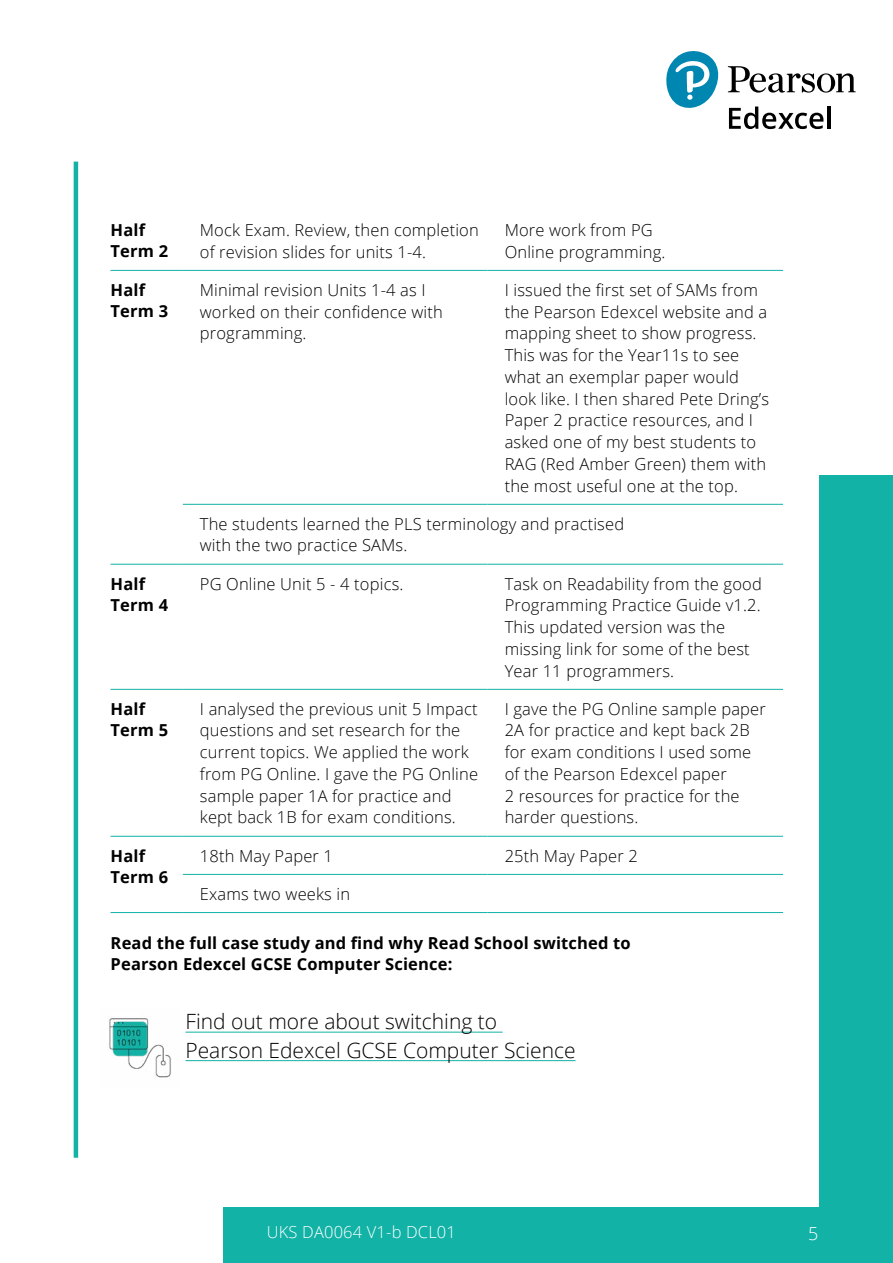
<style>
.page{position:relative;width:893px;height:1263px;background:#fff}
.page>*{position:absolute;margin:0;border:0;box-sizing:border-box;transform-origin:0 0}
.t1{font:300 21px/28.5px "Open Sans";color:#000}
.t2{font:300 18px "Open Sans";color:#fff}
.t3{font:300 16.5px/21.8px "Open Sans";letter-spacing:.01em;color:#000}
.t4{font:700 16.5px/21px "Open Sans";letter-spacing:.01em;color:#000}
.t5{font:300 16.5px "Open Sans";letter-spacing:.01em;color:#fff}
</style>
<div class="page">
<div style="left:223px;top:475px;width:670px;height:788px;background:#12b2a6"></div>
<div style="left:111px;top:210px;width:708px;height:996px;background:#fff"></div>
<hr style="left:185px;top:1032px;width:318px;height:1px;background:#12b2a6">
<hr style="left:185px;top:1060px;width:391px;height:1px;background:#12b2a6">
<hr style="left:111px;top:270px;width:72px;height:1px;background:#12b2a6">
<hr style="left:183px;top:270px;width:305px;height:1px;background:#12b2a6">
<hr style="left:488px;top:270px;width:295px;height:1px;background:#12b2a6">
<hr style="left:183px;top:504px;width:305px;height:1px;background:#12b2a6">
<hr style="left:488px;top:504px;width:295px;height:1px;background:#12b2a6">
<hr style="left:111px;top:564px;width:72px;height:1px;background:#12b2a6">
<hr style="left:183px;top:564px;width:305px;height:1px;background:#12b2a6">
<hr style="left:488px;top:564px;width:295px;height:1px;background:#12b2a6">
<hr style="left:111px;top:689px;width:72px;height:1px;background:#12b2a6">
<hr style="left:183px;top:689px;width:305px;height:1px;background:#12b2a6">
<hr style="left:488px;top:689px;width:295px;height:1px;background:#12b2a6">
<hr style="left:111px;top:836px;width:72px;height:1px;background:#12b2a6">
<hr style="left:111px;top:912px;width:72px;height:1px;background:#12b2a6">
<hr style="left:183px;top:836px;width:305px;height:1px;background:#12b2a6">
<hr style="left:488px;top:836px;width:295px;height:1px;background:#12b2a6">
<hr style="left:183px;top:874px;width:305px;height:1px;background:#12b2a6">
<hr style="left:488px;top:874px;width:295px;height:1px;background:#12b2a6">
<hr style="left:183px;top:912px;width:305px;height:1px;background:#12b2a6">
<hr style="left:488px;top:912px;width:295px;height:1px;background:#12b2a6">
<hr style="left:74px;top:162px;width:4px;height:996px;background:#12b2a6">
<svg style="left:666px;top:51px;width:53px;height:57px"></svg>
<svg style="left:728px;top:66px;width:128px;height:27px"></svg>
<svg style="left:729px;top:107px;width:94px;height:22px"></svg>
<hr style="left:827px;top:107px;width:4px;height:22px;background:#000">
<img style="left:109px;top:1018px;width:62px;height:60px">
<p class="t4" style="left:111px;top:219px;width:59px">Half<br>Term 2</p>
<p class="t3" style="left:200px;top:219px;width:280px">Mock Exam. Review, then completion of revision slides for units 1-4.</p>
<p class="t3" style="left:505px;top:219px;width:162px">More work from PG<br>Online programming.</p>
<p class="t4" style="left:111px;top:279px;width:59px">Half<br>Term 3</p>
<p class="t3" style="left:200px;top:278px;width:245px">Minimal revision Units 1-4 as I worked on their confidence with programming.</p>
<p class="t3" style="left:505px;top:278px;width:266px">I issued the first set of SAMs from the Pearson Edexcel website and a mapping sheet to show progress.<br>This was for the Year11s to see what an exemplar paper would look like. I then shared Pete Dring’s<br>Paper 2 practice resources, and I asked one of my best students to<br>RAG (Red Amber Green) them with the most useful one at the top.</p>
<p class="t3" style="left:200px;top:512px;width:426px">The students learned the PLS terminology and practised with the two practice SAMs.</p>
<p class="t4" style="left:111px;top:573px;width:59px">Half<br>Term 4</p>
<p class="t3" style="left:200px;top:572px;width:205px">PG Online Unit 5 - 4 topics.</p>
<p class="t3" style="left:505px;top:572px;width:259px">Task on Readability from the good<br>Programming Practice Guide v1.2.<br>This updated version was the missing link for some of the best<br>Year 11 programmers.</p>
<p class="t4" style="left:111px;top:698px;width:59px">Half<br>Term 5</p>
<p class="t3" style="left:200px;top:697px;width:280px">I analysed the previous unit 5 Impact questions and set research for the current topics. We applied the work from PG Online. I gave the PG Online sample paper 1A for practice and kept back 1B for exam conditions.</p>
<p class="t3" style="left:505px;top:697px;width:263px">I gave the PG Online sample paper<br>2A for practice and kept back 2B for exam conditions I used some of the Pearson Edexcel paper<br>2 resources for practice for the harder questions.</p>
<p class="t4" style="left:111px;top:845px;width:59px">Half<br>Term 6</p>
<p class="t3" style="left:200px;top:844px;width:135px">18th May Paper 1</p>
<p class="t3" style="left:505px;top:844px;width:135px">25th May Paper 2</p>
<p class="t3" style="left:200px;top:882px;width:152px">Exams two weeks in</p>
<p class="t4" style="left:111px;top:932px;width:522px">Read the full case study and find why Read School switched to<br>Pearson Edexcel GCSE Computer Science:</p>
<p class="t1" style="left:185px;top:1007px;width:392px">Find out more about switching to<br>Pearson Edexcel GCSE Computer Science</p>
<p class="t5" style="left:267px;top:1221px;width:191px">UKS DA0064 V1-b DCL01</p>
<p class="t2" style="left:808px;top:1221px;width:12px">5</p>
</div>
